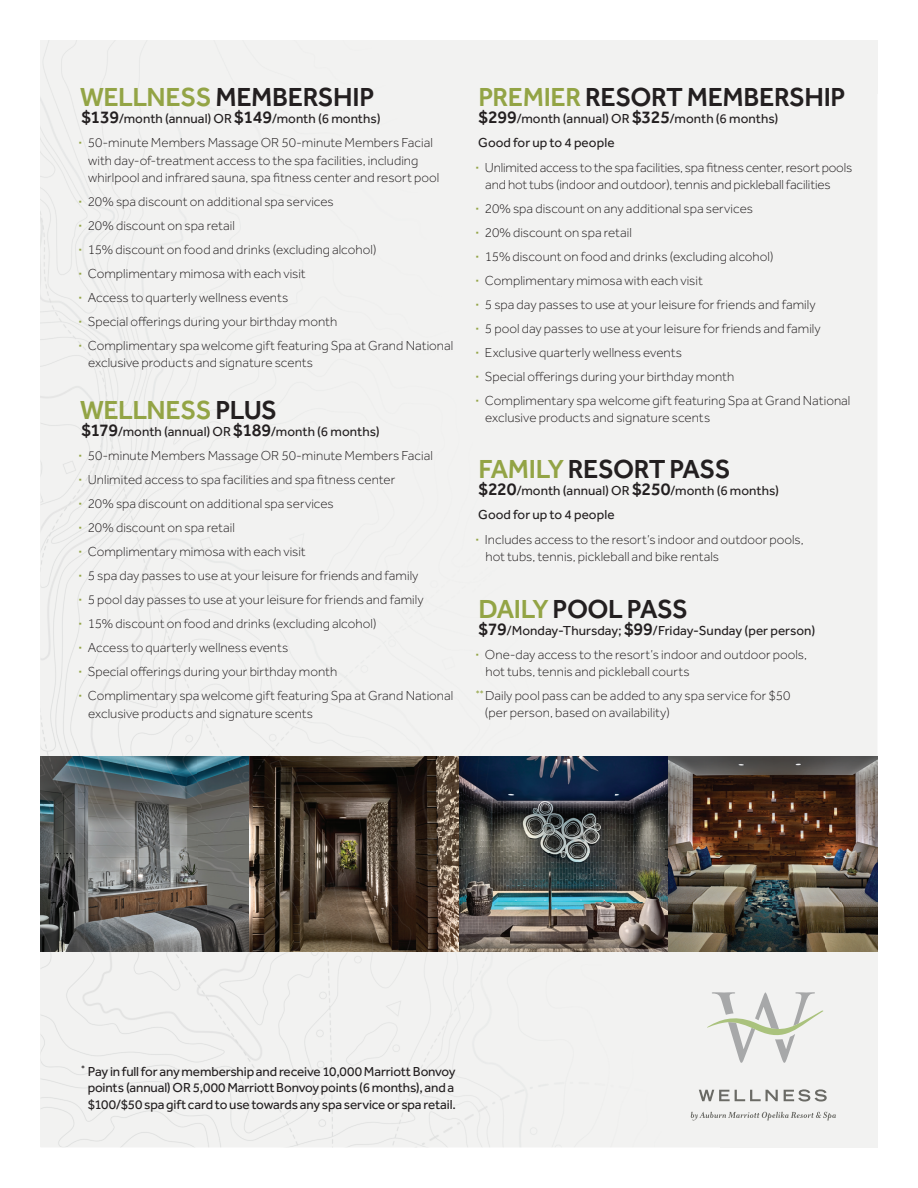
<style>
.page{position:relative;width:918px;height:1188px;background:#fff}
.page>*{position:absolute;margin:0;border:0;box-sizing:border-box;transform-origin:0 0}
.t1{font:500 27px "Effra";letter-spacing:-.02em;color:#231f20}
.t2{font:500 27px "Effra";letter-spacing:-.025em;color:#93a445}
.t3{font:300 13.5px/24px "Effra";color:#231f20}
.t4{font:13.5px/24px "Effra";letter-spacing:-.01em;color:#231f20}
.s1{color:#93a445}
.s2{font-weight:500;font-size:18px}
.s3{font-weight:400}
.s4{font-weight:500;color:#93a445}
.s5{color:#231f20}
.s6{font-weight:300}
</style>
<div class="page">
<div style="left:40px;top:952px;width:681px;height:196px;background:#f2f2f1"></div>
<div style="left:40px;top:40px;width:366px;height:716px;background:#f2f2f1"></div>
<img style="left:40px;top:756px;width:838px;height:196px">
<svg style="left:705px;top:992px;width:118px;height:71px"></svg>
<svg style="left:699px;top:1090px;width:79px;height:11px"></svg>
<svg style="left:784px;top:1089px;width:43px;height:13px"></svg>
<svg style="left:691px;top:1112px;width:145px;height:8px"></svg>
<h1 class="t1" style="left:80px;top:81px;width:296px"><span class="s1">WELLNESS</span> MEMBERSHIP</h1>
<p class="t3" style="left:78px;top:107px;width:356px"><span class="s2">$139</span><span class="s3">/month (annual) OR</span> <span class="s2">$149</span><span class="s3">/month (6 months)<br></span><span class="s4">·</span> 50-minute Members Massage OR 50-minute Members Facial</p>
<p class="t3" style="left:88px;top:152px;width:353px;line-height:17.2px">with day-of-treatment access to the spa facilities, including whirlpool and infrared sauna, spa fitness center and resort pool</p>
<p class="t3" style="left:78px;top:189px;width:376px"><span class="s4">·</span> 20% spa discount on additional spa services<br><span class="s4">·</span> 20% discount on spa retail<br><span class="s4">·</span> 15% discount on food and drinks (excluding alcohol)<br><span class="s4">·</span> Complimentary mimosa with each visit<br><span class="s4">·</span> Access to quarterly wellness events<br><span class="s4">·</span> Special offerings during your birthday month<br><span class="s4">·</span> Complimentary spa welcome gift featuring Spa at Grand National</p>
<p class="t3" style="left:88px;top:351px;width:227px">exclusive products and signature scents</p>
<h1 class="t2" style="left:80px;top:394px;width:199px">WELLNESS <span class="s5">PLUS</span></h1>
<p class="t3" style="left:78px;top:420px;width:376px"><span class="s2">$179</span><span class="s3">/month (annual) OR</span> <span class="s2">$189</span><span class="s3">/month (6 months)<br></span><span class="s4">·</span> 50-minute Members Massage OR 50-minute Members Facial<br><span class="s4">·</span> Unlimited access to spa facilities and spa fitness center<br><span class="s4">·</span> 20% spa discount on additional spa services<br><span class="s4">·</span> 20% discount on spa retail<br><span class="s4">·</span> Complimentary mimosa with each visit<br><span class="s4">·</span> 5 spa day passes to use at your leisure for friends and family<br><span class="s4">·</span> 5 pool day passes to use at your leisure for friends and family<br><span class="s4">·</span> 15% discount on food and drinks (excluding alcohol)<br><span class="s4">·</span> Access to quarterly wellness events<br><span class="s4">·</span> Special offerings during your birthday month<br><span class="s4">·</span> Complimentary spa welcome gift featuring Spa at Grand National</p>
<p class="t3" style="left:88px;top:701px;width:227px">exclusive products and signature scents</p>
<h1 class="t1" style="left:478px;top:81px;width:369px"><span class="s1">PREMIER</span> RESORT MEMBERSHIP</h1>
<p class="t3" style="left:475px;top:107px;width:378px"><span class="s2">$299</span><span class="s3">/month (annual) OR</span> <span class="s2">$325</span><span class="s3">/month (6 months)<br>Good for up to 4 people<br></span><span class="s4">·</span> Unlimited access to the spa facilities, spa fitness center, resort pools</p>
<p class="t3" style="left:475px;top:172px;width:376px;text-indent:10px">and hot tubs (indoor and outdoor), tennis and pickleball facilities<br><span class="s4">·</span> 20% spa discount on any additional spa services<br><span class="s4">·</span> 20% discount on spa retail<br><span class="s4">·</span> 15% discount on food and drinks (excluding alcohol)<br><span class="s4">·</span> Complimentary mimosa with each visit<br><span class="s4">·</span> 5 spa day passes to use at your leisure for friends and family<br><span class="s4">·</span> 5 pool day passes to use at your leisure for friends and family<br><span class="s4">·</span> Exclusive quarterly wellness events<br><span class="s4">·</span> Special offerings during your birthday month<br><span class="s4">·</span> Complimentary spa welcome gift featuring Spa at Grand National</p>
<p class="t3" style="left:485px;top:405px;width:227px">exclusive products and signature scents</p>
<h1 class="t1" style="left:478px;top:453px;width:254px"><span class="s1">FAMILY</span> RESORT PASS</h1>
<p class="t4" style="left:475px;top:479px;width:330px"><span class="s2">$220</span>/month (annual) OR <span class="s2">$250</span>/month (6 months)<br>Good for up to 4 people<br><span class="s4">·</span> <span class="s6">Includes access to the resort’s indoor and outdoor pools,</span></p>
<p class="t3" style="left:485px;top:544px;width:235px">hot tubs, tennis, pickleball and bike rentals</p>
<h1 class="t1" style="left:478px;top:593px;width:211px"><span class="s1">DAILY</span> POOL PASS</h1>
<p class="t3" style="left:475px;top:618px;width:341px"><span class="s2">$79</span><span class="s3">/Monday-Thursday;</span> <span class="s2">$99</span><span class="s3">/Friday-Sunday (per person) </span><span class="s4">·</span> One-day access to the resort’s indoor and outdoor pools,</p>
<p class="t3" style="left:476px;top:660px;width:316px;text-indent:10px">hot tubs, tennis and pickleball courts<br><sup>**</sup> Daily pool pass can be added to any spa service for $50</p>
<p class="t3" style="left:485px;top:701px;width:187px">(per person, based on availability)</p>
<p class="t4" style="left:81px;top:1063px;width:376px;line-height:16.5px;text-align:center"><sup>*</sup> Pay in full for any membership and receive 10,000 Marriott Bonvoy points (annual) OR 5,000 Marriott Bonvoy points (6 months), and a $100/$50 spa gift card to use towards any spa service or spa retail.</p>
</div>
